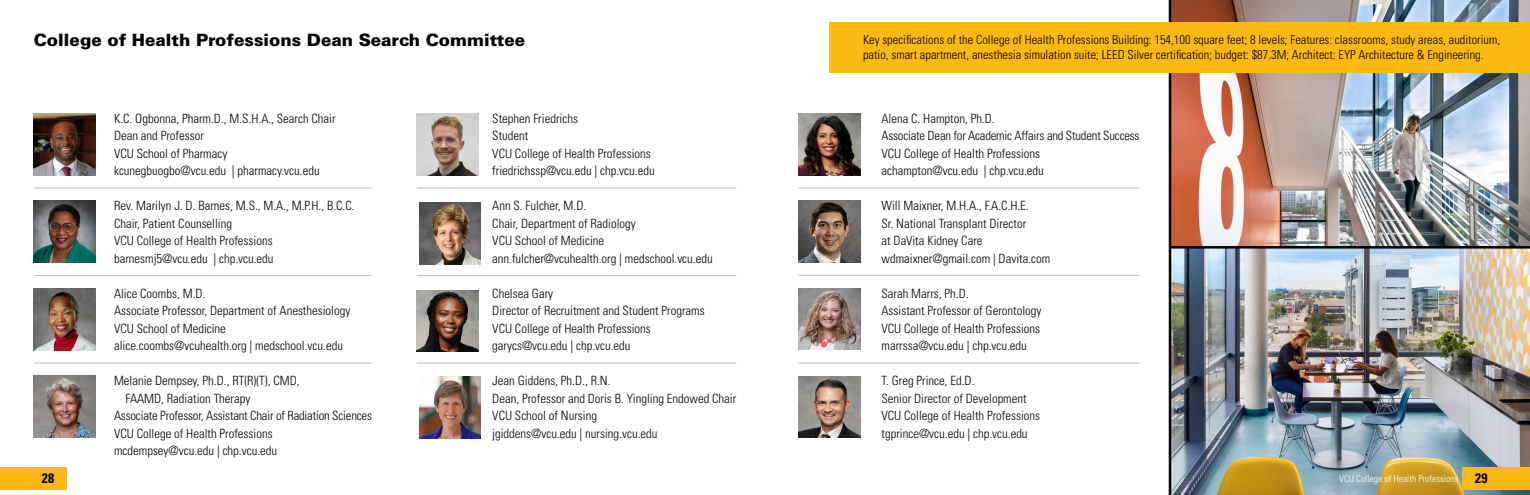
<style>
.page{position:relative;width:1530px;height:495px;background:#fff}
.page>*{position:absolute;margin:0;border:0;box-sizing:border-box;transform-origin:0 0}
.t1{font:900 17px "Univers";color:#000}
.t2{font:700 condensed 13.75px "Univers LT Std";color:#000}
.t3{font:300 condensed 12.75px/17.5px "Univers";color:#000}
.t4{font:300 condensed 12.5px/15px "Univers";color:#000}
.t5{font:300 condensed 9.62px "Univers";color:#fff}
.s1{font-family:"Univers LT Std";font-weight:700;font-size:13.75px;color:#000}
</style>
<div class="page">
<img style="left:1171px;top:0;width:359px;height:495px">
<div style="left:0;top:467px;width:67px;height:22px;background:#fdb913"></div>
<div style="left:1462px;top:467px;width:68px;height:22px;background:#fdb913"></div>
<hr style="left:1169px;top:0;width:2px;height:495px;background:#000">
<hr style="left:1170px;top:246px;width:360px;height:3px;background:#000">
<div style="left:829px;top:22px;width:701px;height:51px;background:#fdb913"></div>
<hr style="left:34px;top:188px;width:338px;height:1px;background:#bcbec0">
<hr style="left:34px;top:275px;width:338px;height:1px;background:#bcbec0">
<hr style="left:34px;top:363px;width:338px;height:1px;background:#bcbec0">
<hr style="left:417px;top:188px;width:319px;height:1px;background:#bcbec0">
<hr style="left:417px;top:275px;width:319px;height:1px;background:#bcbec0">
<hr style="left:417px;top:363px;width:319px;height:1px;background:#bcbec0">
<img style="left:34px;top:113px;width:61px;height:62px">
<img style="left:34px;top:201px;width:61px;height:62px">
<img style="left:34px;top:288px;width:61px;height:62px">
<img style="left:34px;top:376px;width:61px;height:62px">
<img style="left:417px;top:113px;width:61px;height:62px">
<img style="left:419px;top:202px;width:62px;height:62px">
<img style="left:417px;top:290px;width:61px;height:62px">
<img style="left:419px;top:377px;width:62px;height:61px">
<img style="left:799px;top:113px;width:61px;height:62px">
<img style="left:799px;top:201px;width:61px;height:61px">
<img style="left:799px;top:288px;width:61px;height:62px">
<img style="left:799px;top:376px;width:61px;height:62px">
<hr style="left:799px;top:363px;width:340px;height:1px;background:#bcbec0">
<hr style="left:799px;top:275px;width:340px;height:1px;background:#bcbec0">
<hr style="left:799px;top:188px;width:340px;height:1px;background:#bcbec0">
<h1 class="t1" style="left:34px;top:29px;width:493px">College of Health Professions Dean Search Committee</h1>
<p class="t3" style="left:114px;top:109px;width:223px">K.C. Ogbonna, Pharm.D., M.S.H.A., Search Chair Dean and Professor<br>VCU School of Pharmacy kcunegbuogbo@vcu.edu | pharmacy.vcu.edu</p>
<p class="t3" style="left:114px;top:197px;width:242px">Rev. Marilyn J. D. Barnes, M.S., M.A., M.P.H., B.C.C.<br>Chair, Patient Counselling<br>VCU College of Health Professions barnesmj5@vcu.edu | chp.vcu.edu</p>
<p class="t3" style="left:114px;top:284px;width:238px">Alice Coombs, M.D.<br>Associate Professor, Department of Anesthesiology VCU School of Medicine alice.coombs@vcuhealth.org | medschool.vcu.edu</p>
<p class="t3" style="left:114px;top:372px;width:187px">Melanie Dempsey, Ph.D., RT(R)(T), CMD,</p>
<p class="t3" style="left:125px;top:389px;width:127px">FAAMD, Radiation Therapy</p>
<p class="t3" style="left:114px;top:407px;width:259px">Associate Professor, Assistant Chair of Radiation Sciences</p>
<p class="t3" style="left:114px;top:424px;width:160px">VCU College of Health Professions</p>
<p class="t3" style="left:114px;top:442px;width:165px">mcdempsey@vcu.edu | chp.vcu.edu</p>
<p class="t3" style="left:492px;top:109px;width:164px">Stephen Friedrichs<br>Student<br>VCU College of Health Professions friedrichssp@vcu.edu | chp.vcu.edu</p>
<p class="t3" style="left:492px;top:197px;width:222px">Ann S. Fulcher, M.D.<br>Chair, Department of Radiology<br>VCU School of Medicine ann.fulcher@vcuhealth.org | medschool.vcu.edu</p>
<p class="t3" style="left:492px;top:284px;width:214px">Chelsea Gary<br>Director of Recruitment and Student Programs<br>VCU College of Health Professions garycs@vcu.edu | chp.vcu.edu</p>
<p class="t3" style="left:492px;top:372px;width:246px">Jean Giddens, Ph.D., R.N.<br>Dean, Professor and Doris B. Yingling Endowed Chair VCU School of Nursing<br>jgiddens@vcu.edu | nursing.vcu.edu</p>
<p class="t4" style="left:863px;top:32px;width:639px">Key specifications of the College of Health Professions Building: 154,100 square feet; 8 levels; Features: classrooms, study areas, auditorium, patio, smart apartment, anesthesia simulation suite; LEED Silver certification; budget: $87.3M; Architect: EYP Architecture &amp; Engineering.</p>
<p class="t3" style="left:882px;top:109px;width:260px">Alena C. Hampton, Ph.D.<br>Associate Dean for Academic Affairs and Student Success VCU College of Health Professions achampton@vcu.edu | chp.vcu.edu</p>
<p class="t3" style="left:882px;top:197px;width:170px">Will Maixner, M.H.A., F.A.C.H.E.<br>Sr. National Transplant Director<br>at DaVita Kidney Care wdmaixner@gmail.com | Davita.com</p>
<p class="t3" style="left:882px;top:284px;width:162px">Sarah Marrs, Ph.D.<br>Assistant Professor of Gerontology<br>VCU College of Health Professions marrssa@vcu.edu | chp.vcu.edu</p>
<p class="t3" style="left:882px;top:372px;width:160px">T. Greg Prince, Ed.D.<br>Senior Director of Development<br>VCU College of Health Professions tgprince@vcu.edu | chp.vcu.edu</p>
<p class="t2" style="left:42px;top:470px;width:14px">28</p>
<p class="t5" style="left:1339px;top:473px;width:150px">VCU College of Health Professions <span class="s1">29</span></p>
</div>
